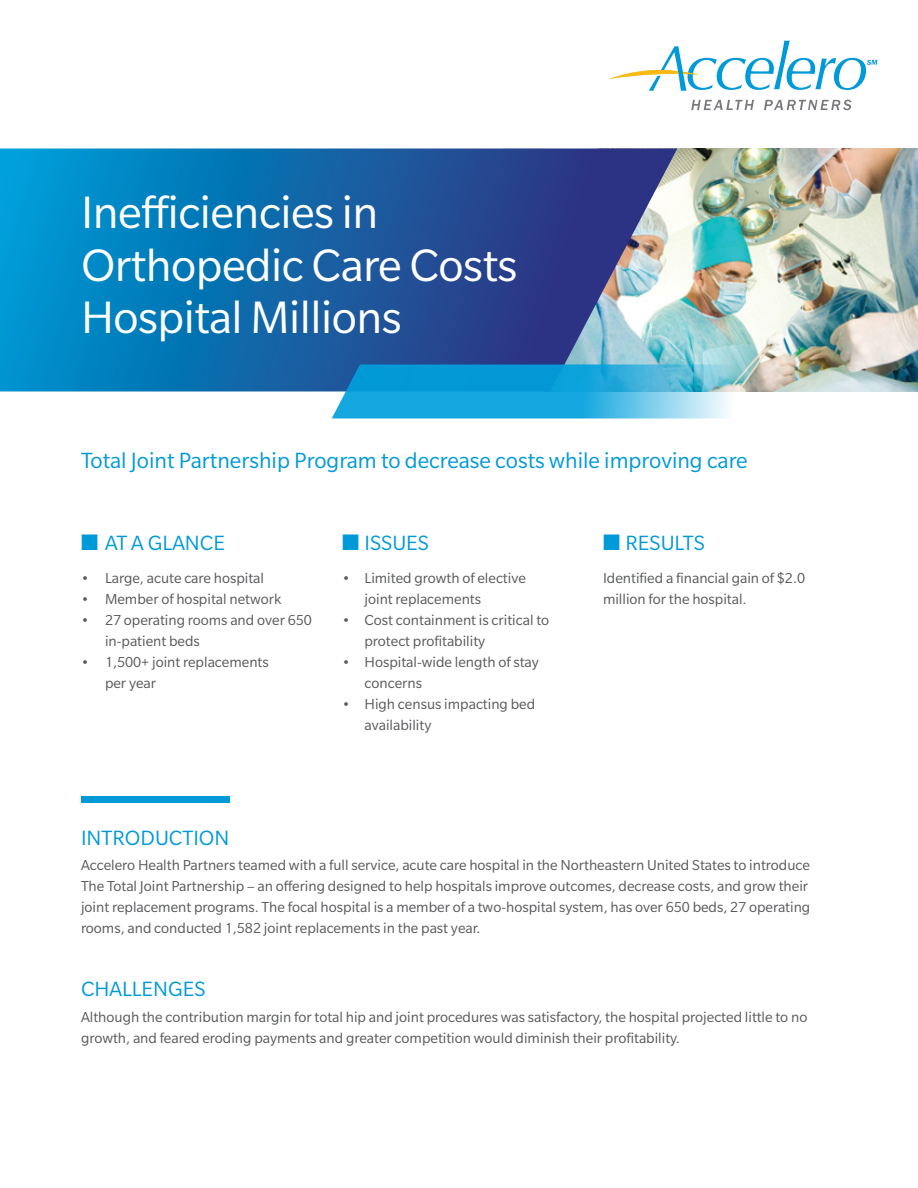
<style>
.page{position:relative;width:918px;height:1188px;background:#fff}
.page>*{position:absolute;margin:0;border:0;box-sizing:border-box;transform-origin:0 0}
.t1{font:49.5px/52.5px "Slate Pro";letter-spacing:-.01em;color:#fff}
.t2{font:24px "Slate Pro";color:#009ad9}
.t3{font:22.5px "Slate Pro";color:#009ad9}
.t4{font:15.75px/21px "Slate Pro";color:#58595b}
</style>
<div class="page">
<img style="left:677px;top:148px;width:241px;height:243px">
<svg style="left:0;top:148px;width:677px;height:244px;background:#216dab"></svg>
<svg style="left:332px;top:364px;width:412px;height:54px;background:#36addc"></svg>
<svg style="left:691px;top:100px;width:63px;height:10px"></svg>
<svg style="left:764px;top:100px;width:87px;height:10px"></svg>
<svg style="left:609px;top:41px;width:268px;height:50px"></svg>
<div style="left:81px;top:796px;width:149px;height:7px;background:#009ad9"></div>
<h1 class="t1" style="left:81px;top:186px;width:438px">Inefficiencies in<br>Orthopedic Care Costs<br>Hospital Millions</h1>
<h2 class="t2" style="left:81px;top:448px;width:668px">Total Joint Partnership Program to decrease costs while improving care</h2>
<h3 class="t3" style="left:81px;top:532px;width:145px">■ AT A GLANCE</h3>
<p class="t4" style="left:81px;top:568px;width:185px">• Large, acute care hospital</p>
<p class="t4" style="left:81px;top:589px;width:202px">• Member of hospital network</p>
<p class="t4" style="left:105px;top:610px;width:208px;text-indent:-24px">• 27 operating rooms and over 650 in-patient beds</p>
<p class="t4" style="left:105px;top:652px;width:165px;text-indent:-24px">• 1,500+ joint replacements per year</p>
<h3 class="t3" style="left:342px;top:532px;width:89px">■ ISSUES</h3>
<p class="t4" style="left:365px;top:568px;width:163px;text-indent:-23px">• Limited growth of elective joint replacements</p>
<p class="t4" style="left:365px;top:610px;width:186px;text-indent:-23px">• Cost containment is critical to protect profitability</p>
<p class="t4" style="left:365px;top:652px;width:176px;text-indent:-23px">• Hospital-wide length of stay concerns</p>
<p class="t4" style="left:365px;top:694px;width:172px;text-indent:-23px">• High census impacting bed availability</p>
<h3 class="t3" style="left:603px;top:532px;width:103px">■ RESULTS</h3>
<p class="t4" style="left:603px;top:568px;width:204px">Identified a financial gain of $2.0 million for the hospital.</p>
<h3 class="t3" style="left:81px;top:826px;width:150px">INTRODUCTION</h3>
<p class="t4" style="left:81px;top:855px;width:731px">Accelero Health Partners teamed with a full service, acute care hospital in the Northeastern United States to introduce The Total Joint Partnership – an offering designed to help hospitals improve outcomes, decrease costs, and grow their joint replacement programs. The focal hospital is a member of a two-hospital system, has over 650 beds, 27 operating rooms, and conducted 1,582 joint replacements in the past year.</p>
<h3 class="t3" style="left:81px;top:978px;width:126px">CHALLENGES</h3>
<p class="t4" style="left:81px;top:1006px;width:728px">Although the contribution margin for total hip and joint procedures was satisfactory, the hospital projected little to no growth, and feared eroding payments and greater competition would diminish their profitability.</p>
</div>
